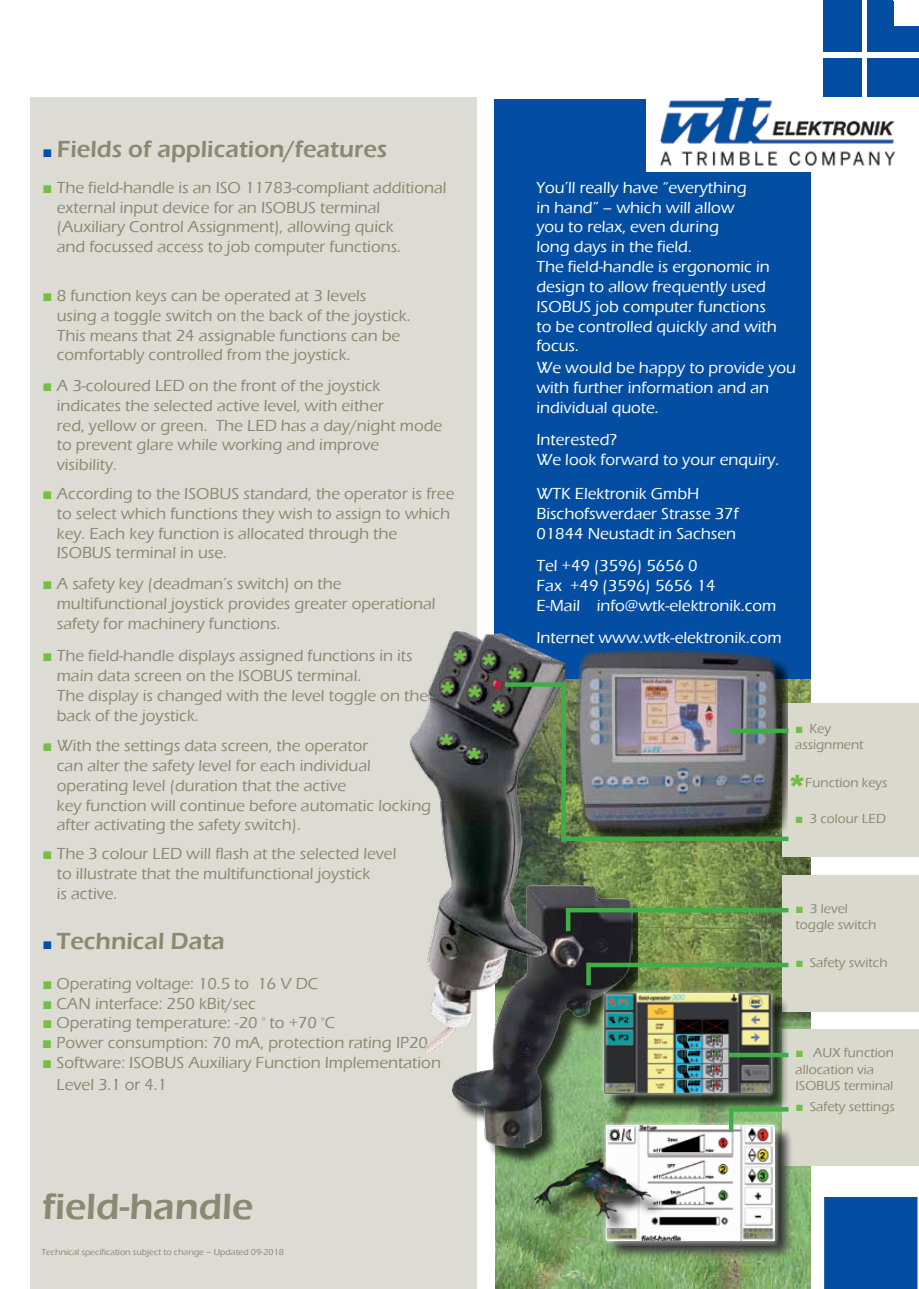
<style>
.page{position:relative;width:919px;height:1289px;background:#fff}
.page>*{position:absolute;margin:0;border:0;box-sizing:border-box;transform-origin:0 0}
.t1{font:600 37.5px "Eras ITC";color:#8b8972}
.t2{font:700 36px/39.5px "Eras ITC";color:#72bf44}
.t3{font:600 24px "Eras ITC";color:#8b8972}
.t4{font:500 16.5px/19.8px "Eras ITC";color:#8b8972}
.t5{font:500 16.5px/19.8px "Eras ITC";color:#fff}
.t6{font:500 13.5px/16.2px "Eras ITC";color:#8b8972}
.t7{font:500 9px "Eras ITC";color:#8b8972}
.s1{font-family:"Arial";font-weight:700;font-size:16.5px;color:#034ea2}
.s2{font-family:"Arial";font-weight:700;color:#72bf44}
</style>
<div class="page">
<div style="left:30px;top:98px;width:446px;height:68px;background:#dddcd4"></div>
<div style="left:494px;top:100px;width:316px;height:579px;background:#034ea2"></div>
<div style="left:30px;top:916px;width:446px;height:372px;background:#dddcd4"></div>
<div style="left:30px;top:166px;width:446px;height:753px;background:#dddcd4"></div>
<img style="left:495px;top:679px;width:315px;height:609px">
<div style="left:782px;top:875px;width:136px;height:136px;background:#dad9cd"></div>
<div style="left:782px;top:703px;width:136px;height:154px;background:#dad9cd"></div>
<div style="left:578px;top:651px;width:209px;height:197px;background:#000;opacity:.75"></div>
<img style="left:575px;top:649px;width:203px;height:180px">
<div style="left:782px;top:1029px;width:136px;height:136px;background:#dad9cd"></div>
<div style="left:573px;top:1104px;width:261px;height:174px;background:#fff;opacity:.75"></div>
<div style="left:455px;top:887px;width:182px;height:278px;background:#000;opacity:.75"></div>
<img style="left:452px;top:885px;width:180px;height:261px">
<img style="left:410px;top:631px;width:154px;height:422px">
<div style="left:606px;top:995px;width:183px;height:117px;background:#000;opacity:.75"></div>
<div style="left:599px;top:988px;width:176px;height:110px;background:#fff;opacity:.75"></div>
<div style="left:603px;top:992px;width:168px;height:101px;background:#fff;opacity:.75"></div>
<div style="left:731px;top:728px;width:55px;height:5px;background:#41ad49"></div>
<svg style="left:507px;top:682px;width:56px;height:4px"></svg>
<div style="left:563px;top:836px;width:223px;height:5px;background:#41ad49"></div>
<div style="left:561px;top:684px;width:5px;height:154px;background:#41ad49"></div>
<div style="left:568px;top:907px;width:218px;height:5px;background:#41ad49"></div>
<hr style="left:566px;top:910px;width:4px;height:19px;background:#41ad49">
<div style="left:590px;top:962px;width:196px;height:5px;background:#41ad49"></div>
<svg style="left:586px;top:965px;width:4px;height:18px"></svg>
<div style="left:731px;top:1052px;width:55px;height:5px;background:#41ad49"></div>
<hr style="left:731px;top:1107px;width:55px;height:4px;background:#41ad49">
<hr style="left:729px;top:1111px;width:4px;height:18px;background:#41ad49">
<img style="left:507px;top:1100px;width:192px;height:187px">
<div style="left:824px;top:1196px;width:93px;height:92px;background:#034ea2"></div>
<div style="left:646px;top:98px;width:272px;height:73px;background:#fff"></div>
<div style="left:823px;top:1px;width:38px;height:51px;background:#034ea2"></div>
<div style="left:867px;top:1px;width:51px;height:51px;background:#034ea2"></div>
<div style="left:823px;top:58px;width:38px;height:39px;background:#034ea2"></div>
<div style="left:867px;top:58px;width:51px;height:38px;background:#034ea2"></div>
<div style="left:893px;top:1px;width:25px;height:25px;background:#fff"></div>
<img style="left:660px;top:98px;width:235px;height:68px">
<h3 class="t3" style="left:43px;top:135px;width:346px"><span class="s1">■</span> Fields of application/features</h3>
<p class="t4" style="left:57px;top:178px;width:391px;text-indent:-14px"><span class="s2">■</span> The field-handle is an ISO 11783-compliant additional external input device for an ISOBUS terminal (Auxiliary Control Assignment), allowing quick<br>and focussed access to job computer functions.</p>
<p class="t4" style="left:57px;top:286px;width:355px;text-indent:-14px"><span class="s2">■</span> 8 function keys can be operated at 3 levels using a toggle switch on the back of the joystick.<br>This means that 24 assignable functions can be comfortably controlled from the joystick.</p>
<p class="t4" style="left:57px;top:376px;width:387px;text-indent:-14px"><span class="s2">■</span> A 3-coloured LED on the front of the joystick indicates the selected active level, with either<br>red, yellow or green. The LED has a day/night mode to prevent glare while working and improve visibility.</p>
<p class="t4" style="left:57px;top:484px;width:399px;text-indent:-14px"><span class="s2">■</span> According to the ISOBUS standard, the operator is free to select which functions they wish to assign to which key. Each key function is allocated through the ISOBUS terminal in use.</p>
<p class="t4" style="left:57px;top:574px;width:380px;text-indent:-14px"><span class="s2">■</span> A safety key (deadman’s switch) on the multifunctional joystick provides greater operational safety for machinery functions.</p>
<p class="t4" style="left:57px;top:646px;width:373px;text-indent:-14px"><span class="s2">■</span> The field-handle displays assigned functions in its main data screen on the ISOBUS terminal.<br>The display is changed with the level toggle on the back of the joystick.</p>
<p class="t4" style="left:57px;top:736px;width:376px;text-indent:-14px"><span class="s2">■</span> With the settings data screen, the operator<br>can alter the safety level for each individual operating level (duration that the active<br>key function will continue before automatic locking after activating the safety switch).</p>
<p class="t4" style="left:57px;top:844px;width:341px;text-indent:-14px"><span class="s2">■</span> The 3 colour LED will flash at the selected level to illustrate that the multifunctional joystick<br>is active.</p>
<h2 class="t2" style="left:438px;top:646px;width:32px;line-height:31.7px;text-align:center">* *</h2>
<h2 class="t2" style="left:479px;top:653px;width:46px">** *</h2>
<h2 class="t2" style="left:465px;top:679px;width:19px">*</h2>
<h2 class="t2" style="left:437px;top:726px;width:19px">*</h2>
<h2 class="t2" style="left:465px;top:740px;width:19px">*</h2>
<h3 class="t3" style="left:42px;top:927px;width:184px"><span class="s1">■</span> Technical Data</h3>
<p class="t4" style="left:42px;top:973px;width:277px"><span class="s2">■</span> Operating voltage: 10.5 to 16 V DC</p>
<p class="t4" style="left:42px;top:993px;width:215px"><span class="s2">■</span> CAN interface: 250 kBit/sec</p>
<p class="t4" style="left:42px;top:1013px;width:294px"><span class="s2">■</span> Operating temperature: -20 <sup>º</sup> to +70 <sup>º</sup>C</p>
<p class="t4" style="left:42px;top:1033px;width:387px"><span class="s2">■</span> Power consumption: 70 mA, protection rating IP20</p>
<p class="t4" style="left:57px;top:1051px;width:386px;line-height:21.6px;text-indent:-14px"><span class="s2">■</span> Software: ISOBUS Auxiliary Function Implementation<br>Level 3.1 or 4.1</p>
<p class="t5" style="left:536px;top:178px;width:242px">You’ll really have “everything<br>in hand” – which will allow<br>you to relax, even during<br>long days in the field.<br>The field-handle is ergonomic in design to allow frequently used<br>ISOBUS job computer functions to be controlled quickly and with focus.</p>
<p class="t5" style="left:536px;top:358px;width:261px">We would be happy to provide you with further information and an individual quote.</p>
<p class="t5" style="left:536px;top:430px;width:244px">Interested?<br>We look forward to your enquiry.</p>
<p class="t5" style="left:536px;top:484px;width:204px">WTK Elektronik GmbH<br>Bischofswerdaer Strasse 37f<br>01844 Neustadt in Sachsen</p>
<p class="t5" style="left:536px;top:556px;width:241px">Tel +49 (3596) 5656 0<br>Fax +49 (3596) 5656 14<br>E-Mail info@wtk-elektronik.com</p>
<p class="t5" style="left:536px;top:628px;width:247px">Internet www.wtk-elektronik.com</p>
<p class="t6" style="left:795px;top:720px;width:70px"><span class="s2">■</span> Key assignment</p>
<p class="t6" style="left:805px;top:774px;width:84px">Function keys</p>
<p class="t6" style="left:795px;top:810px;width:92px"><span class="s2">■</span> 3 colour LED</p>
<h2 class="t2" style="left:787px;top:767px;width:19px">*</h2>
<p class="t6" style="left:795px;top:900px;width:82px"><span class="s2">■</span> 3 level toggle switch</p>
<p class="t6" style="left:795px;top:954px;width:93px"><span class="s2">■</span> Safety switch</p>
<p class="t6" style="left:795px;top:1044px;width:100px"><span class="s2">■</span> AUX function allocation via<br>ISOBUS terminal</p>
<p class="t6" style="left:795px;top:1098px;width:101px"><span class="s2">■</span> Safety settings</p>
<h1 class="t1" style="left:42px;top:1185px;width:212px">field-handle</h1>
<p class="t7" style="left:41px;top:1247px;width:244px">Technical specification subject to change – Updated 09-2018</p>
</div>
